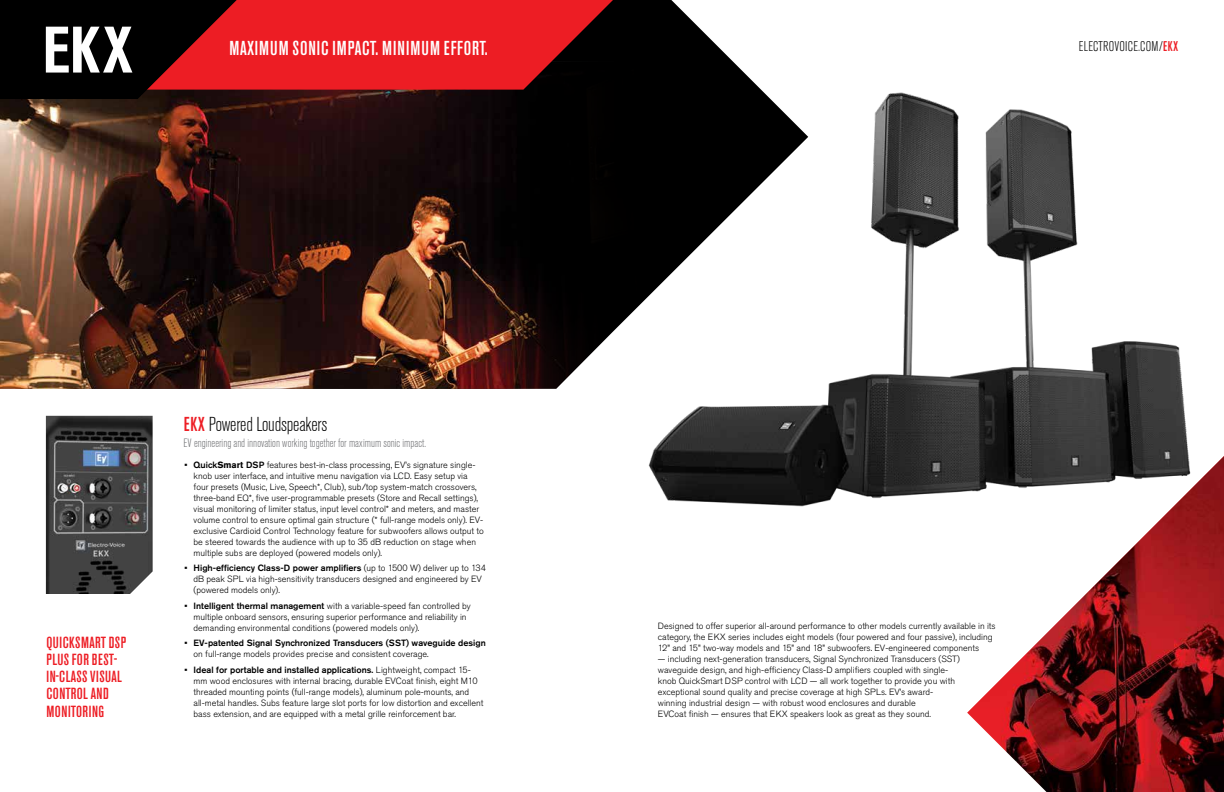
<style>
.page{position:relative;width:1224px;height:792px;background:#fff}
.page>*{position:absolute;margin:0;border:0;box-sizing:border-box;transform-origin:0 0}
.t1{font:700 condensed 65px "Akzidenz Grotesk Pro";color:#fff}
.t2{font:500 condensed 20px "Akzidenz Grotesk Pro";letter-spacing:.045em;color:#fff}
.t3{font:300 condensed 20px "Akzidenz Grotesk Pro";letter-spacing:-.01em;color:#000}
.t4{font:500 condensed 16px/17.2px "Akzidenz Grotesk Pro";letter-spacing:.03em;color:#ed1d24}
.t5{font:300 condensed 14px "Akzidenz Grotesk Pro";letter-spacing:.02em;color:#000}
.t6{font:300 condensed 12px "Akzidenz Grotesk Pro";color:#6d6e71}
.t7{font:300 9px/11px "Akzidenz Grotesk Pro";color:#000}
.t8{font:500 9px "Akzidenz Grotesk Pro";color:#000}
.s1{font-weight:500;color:#ed1d24}
.s2{font-weight:500}
.s3{font-weight:700}
</style>
<div class="page">
<img style="left:0;top:62px;width:671px;height:327px">
<svg style="left:237px;top:0;width:376px;height:90px;background:#d2191f"></svg>
<svg style="left:0;top:0;width:237px;height:99px;background:#290506"></svg>
<svg style="left:671px;top:0;width:89px;height:88px"></svg>
<img style="left:612px;top:88px;width:577px;height:419px">
<img style="left:46px;top:416px;width:107px;height:178px">
<img style="left:888px;top:456px;width:336px;height:336px">
<svg style="left:888px;top:691px;width:159px;height:101px"></svg>
<h1 class="t1" style="left:43px;top:8px;width:92px">EKX</h1>
<h2 class="t2" style="left:230px;top:35px;width:260px">MAXIMUM SONIC IMPACT. MINIMUM EFFORT.</h2>
<h3 class="t5" style="left:1079px;top:37px;width:101px">ELECTROVOICE.COM/<span class="s1">EKX</span></h3>
<h3 class="t4" style="left:46px;top:633px;width:81px">QUICKSMART DSP<br>PLUS FOR BEST-<br>IN-CLASS VISUAL<br>CONTROL AND<br>MONITORING</h3>
<h2 class="t3" style="left:184px;top:411px;width:145px"><span class="s1">EKX</span> Powered Loudspeakers</h2>
<h3 class="t6" style="left:184px;top:435px;width:244px">EV engineering and innovation working together for maximum sonic impact.</h3>
<p class="t7" style="left:194px;top:459px;width:292px;text-indent:-9px"><span class="s2">• Quick</span><span class="s3">Smart</span> <span class="s2">DSP</span> features best-in-class processing, EV’s signature single&shy;knob user interface, and intuitive menu navigation via LCD. Easy setup via four presets (Music, Live, Speech*, Club), sub/top system-match crossovers, three-band EQ*, five user-programmable presets (Store and Recall settings), visual monitoring of limiter status, input level control* and meters, and master volume control to ensure optimal gain structure (* full-range models only). EV&shy;exclusive Cardioid Control Technology feature for subwoofers allows output to be steered towards the audience with up to 35 dB reduction on stage when multiple subs are deployed (powered models only).</p>
<p class="t7" style="left:194px;top:562px;width:294px;text-indent:-9px"><span class="s2">• High-efficiency Class-D power amplifiers</span> (up to 1500 W) deliver up to 134 dB peak SPL via high-sensitivity transducers designed and engineered by EV (powered models only).</p>
<p class="t7" style="left:194px;top:600px;width:279px;text-indent:-9px"><span class="s2">• Intelligent thermal management</span> with a variable-speed fan controlled by multiple onboard sensors, ensuring superior performance and reliability in demanding environmental conditions (powered models only).</p>
<p class="t8" style="left:185px;top:637px;width:303px">• EV-patented Signal Synchronized Transducers (SST) waveguide design</p>
<p class="t7" style="left:194px;top:648px;width:237px">on full-range models provides precise and consistent coverage.</p>
<p class="t7" style="left:194px;top:664px;width:291px;text-indent:-9px"><span class="s2">• Ideal for portable and installed applications.</span> Lightweight, compact 15- mm wood enclosures with internal bracing, durable EVCoat finish, eight M10 threaded mounting points (full-range models), aluminum pole-mounts, and all-metal handles. Subs feature large slot ports for low distortion and excellent bass extension, and are equipped with a metal grille reinforcement bar.</p>
<p class="t7" style="left:658px;top:621px;width:339px">Designed to offer superior all-around performance to other models currently available in its category, the EKX series includes eight models (four powered and four passive), including<br>12” and 15” two-way models and 15” and 18” subwoofers. EV-engineered components</p>
<p class="t7" style="left:658px;top:654px;width:304px">— including next-generation transducers, Signal Synchronized Transducers (SST) waveguide design, and high-efficiency Class-D amplifiers coupled with single&shy;knob QuickSmart DSP control with LCD — all work together to provide you with exceptional sound quality and precise coverage at high SPLs. EV’s award&shy;winning industrial design — with robust wood enclosures and durable<br>EVCoat finish — ensures that EKX speakers look as great as they sound.</p>
</div>
